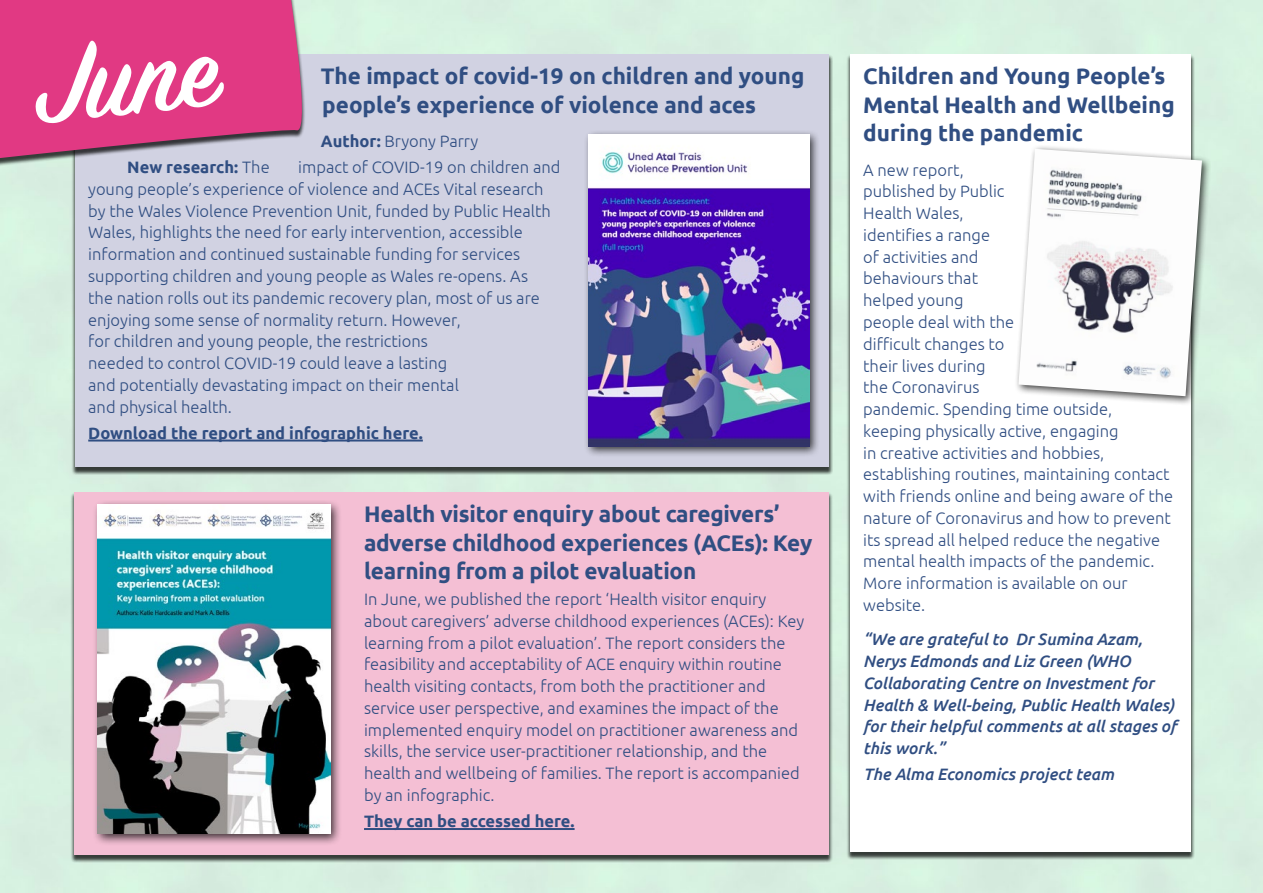
<style>
.page{position:relative;width:1263px;height:893px;background:#fff}
.page>*{position:absolute;margin:0;border:0;box-sizing:border-box;transform-origin:0 0}
.t1{font:600 120px "Sign Painter House Script";color:#fff}
.Heading{font:700 22.5px/28.5px "Ubuntu";color:#304e82}
.Body{font:300 16.5px/21.8px "Ubuntu";color:#304e82}
.Body-2{font:italic 500 16.5px/21.8px "Ubuntu";color:#304e82}
.Body-3{font:700 16.5px "Ubuntu";color:#304e82}
.s1{font-weight:700}
.s2{font-weight:300}
</style>
<div class="page">
<div style="left:846px;top:54px;width:349px;height:806px;background:#000;opacity:.75"></div>
<div style="left:850px;top:54px;width:341px;height:797px;background:#fff"></div>
<div style="left:71px;top:54px;width:762px;height:421px;background:#000;opacity:.75"></div>
<div style="left:75px;top:54px;width:754px;height:413px;background:#d1d2e2"></div>
<hr style="left:88px;top:440px;width:335px;height:1px;background:#304e82">
<div style="left:70px;top:492px;width:763px;height:371px;background:#000;opacity:.75"></div>
<div style="left:74px;top:492px;width:755px;height:363px;background:#f4bfd4"></div>
<hr style="left:364px;top:828px;width:211px;height:2px;background:#304e82">
<div style="left:0;top:0;width:306px;height:185px;background:#000;opacity:.75"></div>
<svg style="left:0;top:0;width:313px;height:181px;fill:#e13983"></svg>
<div style="left:1014px;top:144px;width:198px;height:262px;background:#000;opacity:.75"></div>
<img style="left:1018px;top:149px;width:184px;height:247px">
<div style="left:584px;top:130px;width:236px;height:327px;background:#000;opacity:.75"></div>
<img style="left:589px;top:135px;width:220px;height:311px">
<div style="left:92px;top:499px;width:250px;height:347px;background:#000;opacity:.75"></div>
<img style="left:98px;top:505px;width:232px;height:328px">
<p class="t1" style="left:28px;top:15px;width:185px;rotate:-6deg">June</p>
<p class="Heading" style="left:321px;top:62px;width:485px">The impact of covid-19 on children and young people’s experience of violence and aces</p>
<p class="Body" style="left:321px;top:130px;width:159px"><span class="s1">Author:</span> Bryony Parry</p>
<p class="Body" style="left:88px;top:156px;width:474px;text-indent:210px">impact of COVID-19 on children and young people’s experience of violence and ACEs Vital research by the Wales Violence Prevention Unit, funded by Public Health Wales, highlights the need for early intervention, accessible information and continued sustainable funding for services supporting children and young people as Wales re-opens. As<br>the nation rolls out its pandemic recovery plan, most of us are enjoying some sense of normality return. However,<br>for children and young people, the restrictions<br>needed to control COVID-19 could leave a lasting<br>and potentially devastating impact on their mental<br>and physical health.</p>
<p class="Body-3" style="left:88px;top:423px;width:336px">Download the report and infographic here.</p>
<p class="Body-3" style="left:127px;top:157px;width:144px">New research: <span class="s2">The</span></p>
<p class="Heading" style="left:364px;top:500px;width:450px">Health visitor enquiry about caregivers’ adverse childhood experiences (ACEs): Key learning from a pilot evaluation</p>
<p class="Body" style="left:364px;top:588px;width:442px">In June, we published the report ‘Health visitor enquiry about caregivers’ adverse childhood experiences (ACEs): Key learning from a pilot evaluation’. The report considers the feasibility and acceptability of ACE enquiry within routine health visiting contacts, from both the practitioner and service user perspective, and examines the impact of the implemented enquiry model on practitioner awareness and skills, the service user-practitioner relationship, and the health and wellbeing of families. The report is accompanied by an infographic.</p>
<p class="Body-3" style="left:364px;top:811px;width:212px">They can be accessed here.</p>
<p class="Heading" style="left:863px;top:62px;width:313px">Children and Young People’s<br>Mental Health and Wellbeing during the pandemic</p>
<p class="Body" style="left:863px;top:159px;width:311px">A new report,<br>published by Public<br>Health Wales,<br>identifies a range<br>of activities and<br>behaviours that<br>helped young<br>people deal with the<br>difficult changes to<br>their lives during<br>the Coronavirus<br>pandemic. Spending time outside, keeping physically active, engaging<br>in creative activities and hobbies, establishing routines, maintaining contact with friends online and being aware of the nature of Coronavirus and how to prevent its spread all helped reduce the negative mental health impacts of the pandemic.<br>More information is available on our website.</p>
<p class="Body-2" style="left:863px;top:628px;width:315px">“We are grateful to Dr Sumina Azam, Nerys Edmonds and Liz Green (WHO Collaborating Centre on Investment for Health &amp; Well-being, Public Health Wales) for their helpful comments at all stages of this work.”</p>
<p class="Body-2" style="left:863px;top:763px;width:252px">The Alma Economics project team</p>
</div>
